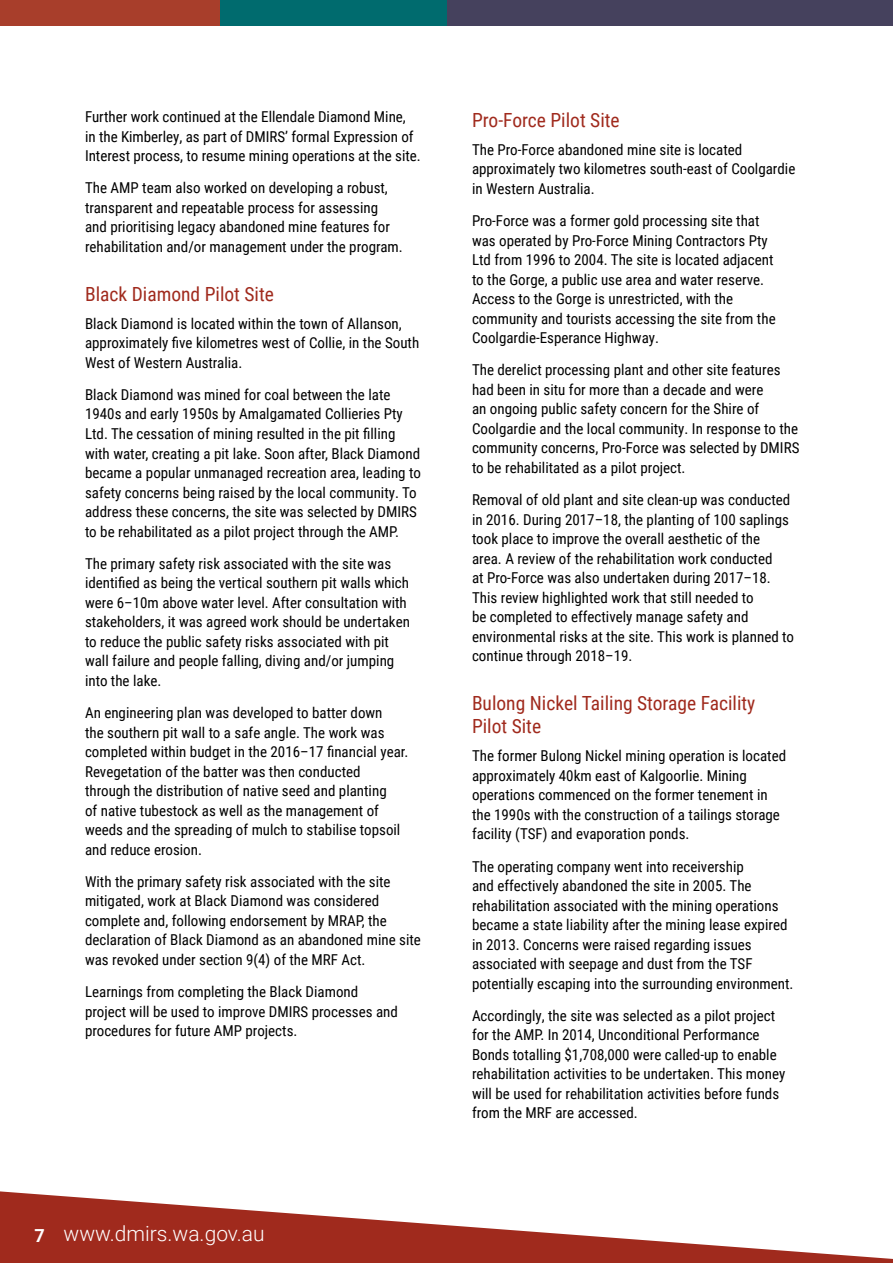
<style>
.page{position:relative;width:893px;height:1263px;background:#fff}
.page>*{position:absolute;margin:0;border:0;box-sizing:border-box;transform-origin:0 0}
.t1{font:300 21px "Roboto";color:#fff}
.h3{font:19.5px/23.4px "Roboto Condensed";color:#a02a1d}
.p{font:15px/19.5px "Roboto Condensed";color:#000}
.s1{font-weight:700;font-size:18px}
</style>
<div class="page">
<svg style="left:0;top:1191px;width:893px;height:72px;fill:#a02a1d"></svg>
<div style="left:0;top:0;width:220px;height:26px;background:#a83e2b"></div>
<div style="left:447px;top:0;width:446px;height:26px;background:#45415d"></div>
<div style="left:220px;top:0;width:227px;height:26px;background:#006b6e"></div>
<p class="p" style="left:85px;top:106px;width:337px">Further work continued at the Ellendale Diamond Mine,<br>in the Kimberley, as part of DMIRS’ formal Expression of<br>Interest process, to resume mining operations at the site.</p>
<p class="p" style="left:85px;top:178px;width:319px">The AMP team also worked on developing a robust, transparent and repeatable process for assessing and prioritising legacy abandoned mine features for rehabilitation and/or management under the program.</p>
<h3 class="h3" style="left:85px;top:281px;width:190px">Black Diamond Pilot Site</h3>
<p class="p" style="left:85px;top:313px;width:336px">Black Diamond is located within the town of Allanson, approximately five kilometres west of Collie, in the South<br>West of Western Australia.</p>
<p class="p" style="left:85px;top:384px;width:337px">Black Diamond was mined for coal between the late 1940s and early 1950s by Amalgamated Collieries Pty Ltd. The cessation of mining resulted in the pit filling with water, creating a pit lake. Soon after, Black Diamond became a popular unmanaged recreation area, leading to safety concerns being raised by the local community. To address these concerns, the site was selected by DMIRS to be rehabilitated as a pilot project through the AMP.</p>
<p class="p" style="left:85px;top:553px;width:326px">The primary safety risk associated with the site was identified as being the vertical southern pit walls which were 6–10m above water level. After consultation with stakeholders, it was agreed work should be undertaken to reduce the public safety risks associated with pit wall failure and people falling, diving and/or jumping into the lake.</p>
<p class="p" style="left:85px;top:702px;width:325px">An engineering plan was developed to batter down<br>the southern pit wall to a safe angle. The work was completed within budget in the 2016–17 financial year.<br>Revegetation of the batter was then conducted through the distribution of native seed and planting<br>of native tubestock as well as the management of weeds and the spreading of mulch to stabilise topsoil and reduce erosion.</p>
<p class="p" style="left:85px;top:871px;width:337px">With the primary safety risk associated with the site mitigated, work at Black Diamond was considered complete and, following endorsement by MRAP, the declaration of Black Diamond as an abandoned mine site was revoked under section 9(4) of the MRF Act.</p>
<p class="p" style="left:85px;top:981px;width:314px">Learnings from completing the Black Diamond project will be used to improve DMIRS processes and procedures for future AMP projects.</p>
<h1 class="t1" style="left:34px;top:1219px;width:232px"><span class="s1">7</span> www.dmirs.wa.gov.au</h1>
<h3 class="h3" style="left:472px;top:107px;width:149px">Pro-Force Pilot Site</h3>
<p class="p" style="left:472px;top:139px;width:325px">The Pro-Force abandoned mine site is located approximately two kilometres south-east of Coolgardie in Western Australia.</p>
<p class="p" style="left:472px;top:210px;width:305px">Pro-Force was a former gold processing site that was operated by Pro-Force Mining Contractors Pty Ltd from 1996 to 2004. The site is located adjacent to the Gorge, a public use area and water reserve.<br>Access to the Gorge is unrestricted, with the community and tourists accessing the site from the Coolgardie‑Esperance Highway.</p>
<p class="p" style="left:472px;top:360px;width:329px">The derelict processing plant and other site features had been in situ for more than a decade and were<br>an ongoing public safety concern for the Shire of Coolgardie and the local community. In response to the community concerns, Pro-Force was selected by DMIRS to be rehabilitated as a pilot project.</p>
<p class="p" style="left:472px;top:489px;width:323px">Removal of old plant and site clean-up was conducted in 2016. During 2017–18, the planting of 100 saplings took place to improve the overall aesthetic of the<br>area. A review of the rehabilitation work conducted<br>at Pro-Force was also undertaken during 2017–18.<br>This review highlighted work that still needed to<br>be completed to effectively manage safety and environmental risks at the site. This work is planned to continue through 2018–19.</p>
<h3 class="h3" style="left:472px;top:691px;width:285px">Bulong Nickel Tailing Storage Facility<br>Pilot Site</h3>
<p class="p" style="left:472px;top:746px;width:316px">The former Bulong Nickel mining operation is located approximately 40km east of Kalgoorlie. Mining operations commenced on the former tenement in the 1990s with the construction of a tailings storage facility (TSF) and evaporation ponds.</p>
<p class="p" style="left:472px;top:856px;width:323px">The operating company went into receivership<br>and effectively abandoned the site in 2005. The rehabilitation associated with the mining operations became a state liability after the mining lease expired in 2013. Concerns were raised regarding issues associated with seepage and dust from the TSF potentially escaping into the surrounding environment.</p>
<p class="p" style="left:472px;top:1005px;width:315px">Accordingly, the site was selected as a pilot project for the AMP. In 2014, Unconditional Performance Bonds totalling $1,708,000 were called-up to enable rehabilitation activities to be undertaken. This money will be used for rehabilitation activities before funds from the MRF are accessed.</p>
</div>
